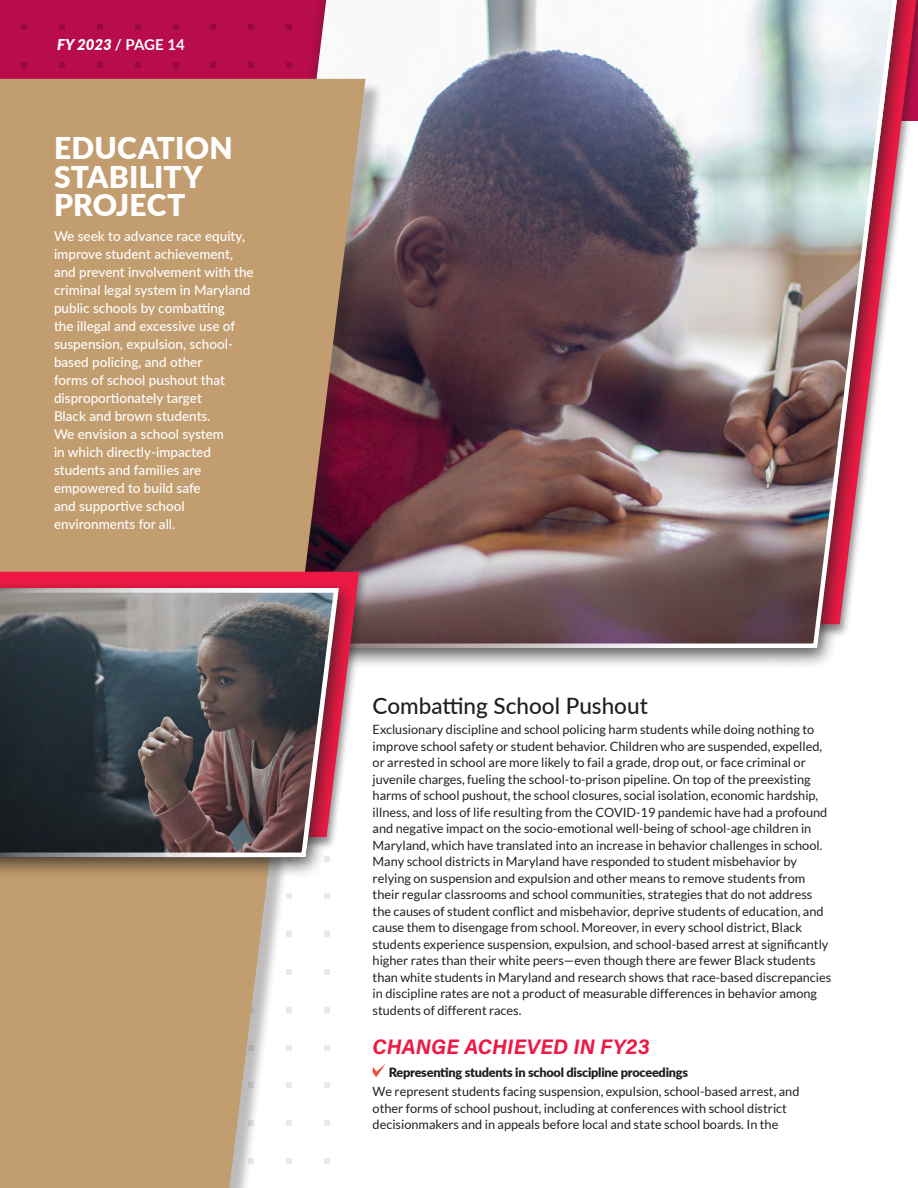
<style>
.page{position:relative;width:918px;height:1188px;background:#fff}
.page>*{position:absolute;margin:0;border:0;box-sizing:border-box;transform-origin:0 0}
.t1{font:900 30px/28.5px "Lato";letter-spacing:.01em;color:#fff}
.t2{font:500 22.5px "Lato";color:#231f20}
.t3{font:21px "Acumin Variable Concept";letter-spacing:.005em;color:#ed1944}
.t4{font:700 15px "Lato";letter-spacing:-.01em;color:#fff}
.t5{font:500 13.5px/18px "Lato";color:#fff}
.t6{font:12.75px/16.5px "Lato";color:#231f20}
.t7{font:900 12.75px "Lato";letter-spacing:-.02em;color:#231f20}
.s1{font-weight:900;font-style:italic}
</style>
<div class="page">
<div style="left:0;top:0;width:918px;height:122px;background:#b80c4b"></div>
<svg style="left:22px;top:24px;width:5px;height:6px"></svg>
<svg style="left:60px;top:24px;width:5px;height:6px"></svg>
<svg style="left:97px;top:24px;width:5px;height:6px"></svg>
<svg style="left:135px;top:24px;width:5px;height:6px"></svg>
<svg style="left:173px;top:24px;width:5px;height:6px"></svg>
<svg style="left:211px;top:24px;width:5px;height:6px"></svg>
<svg style="left:22px;top:62px;width:5px;height:5px"></svg>
<svg style="left:60px;top:62px;width:5px;height:5px"></svg>
<svg style="left:97px;top:62px;width:5px;height:5px"></svg>
<svg style="left:135px;top:62px;width:5px;height:5px"></svg>
<svg style="left:173px;top:62px;width:5px;height:5px"></svg>
<svg style="left:211px;top:62px;width:5px;height:5px"></svg>
<div style="left:235px;top:0;width:682px;height:669px;background:#231f20;opacity:.75"></div>
<img style="left:244px;top:0;width:658px;height:650px">
<div style="left:0;top:81px;width:384px;height:1107px;background:#231f20;opacity:.3"></div>
<svg style="left:0;top:79px;width:366px;height:1109px;background:#c3a27d"></svg>
<div style="left:0;top:571px;width:369px;height:280px;background:#231f20;opacity:.5"></div>
<svg style="left:0;top:572px;width:359px;height:265px;background:#e8375b"></svg>
<div style="left:0;top:579px;width:357px;height:300px;background:#231f20;opacity:.75"></div>
<svg style="left:0;top:586px;width:341px;height:273px;background:#5a5357"></svg>
<svg style="left:373px;top:1063px;width:13px;height:14px"></svg>
<p class="t4" style="left:57px;top:33px;width:129px"><span class="s1">FY 2023</span> / PAGE 14</p>
<h1 class="t1" style="left:54px;top:133px;width:180px">EDUCATION<br>STABILITY<br>PROJECT</h1>
<p class="t5" style="left:54px;top:226px;width:201px">We seek to advance race equity, improve student achievement, and prevent involvement with the criminal legal system in Maryland public schools by combatting<br>the illegal and excessive use of suspension, expulsion, school&shy;based policing, and other<br>forms of school pushout that disproportionately target<br>Black and brown students.<br>We envision a school system<br>in which directly-impacted students and families are empowered to build safe<br>and supportive school environments for all.</p>
<h2 class="t2" style="left:373px;top:689px;width:277px">Combatting School Pushout</h2>
<p class="t6" style="left:373px;top:722px;width:460px">Exclusionary discipline and school policing harm students while doing nothing to improve school safety or student behavior. Children who are suspended, expelled, or arrested in school are more likely to fail a grade, drop out, or face criminal or juvenile charges, fueling the school-to-prison pipeline. On top of the preexisting harms of school pushout, the school closures, social isolation, economic hardship, illness, and loss of life resulting from the COVID-19 pandemic have had a profound and negative impact on the socio-emotional well-being of school-age children in Maryland, which have translated into an increase in behavior challenges in school.<br>Many school districts in Maryland have responded to student misbehavior by relying on suspension and expulsion and other means to remove students from their regular classrooms and school communities, strategies that do not address the causes of student conflict and misbehavior, deprive students of education, and cause them to disengage from school. Moreover, in every school district, Black students experience suspension, expulsion, and school-based arrest at significantly higher rates than their white peers—even though there are fewer Black students than white students in Maryland and research shows that race-based discrepancies in discipline rates are not a product of measurable differences in behavior among students of different races.</p>
<h3 class="t3" style="left:373px;top:1032px;width:279px">CHANGE ACHIEVED IN FY23</h3>
<p class="t7" style="left:389px;top:1063px;width:301px">Representing students in school discipline proceedings</p>
<p class="t6" style="left:373px;top:1083px;width:428px">We represent students facing suspension, expulsion, school-based arrest, and other forms of school pushout, including at conferences with school district decisionmakers and in appeals before local and state school boards. In the</p>
</div>
